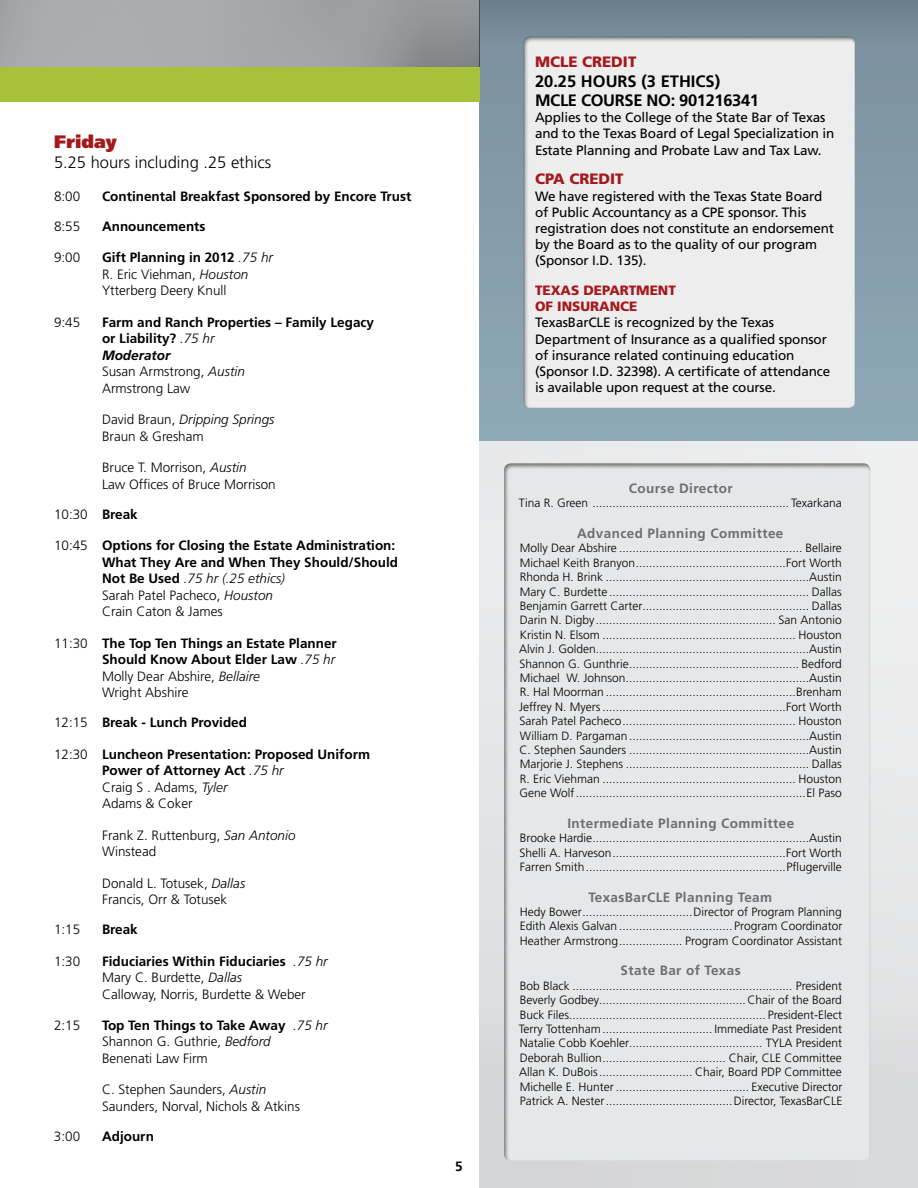
<style>
.page{position:relative;width:918px;height:1188px;background:#fff}
.page>*{position:absolute;margin:0;border:0;box-sizing:border-box;transform-origin:0 0}
.t1{font:900 18px "Frutiger LT Std";color:#a5181c}
.t2{font:700 16.5px/19.5px "Frutiger LT Std";letter-spacing:-.02em;color:#000}
.t3{font:300 16.5px "Frutiger LT Std";color:#000}
.t4{font:900 15px "Frutiger LT Std";color:#a5181c}
.t5{font:700 13.5px/16.5px "Frutiger LT Std";color:#000}
.t6{font:13.5px/16.2px "Frutiger LT Std";letter-spacing:-.01em;color:#000}
.t7{font:300 13.5px/16.5px "Frutiger LT Std";color:#000}
.t8{font:700 13.5px "Frutiger LT Std";letter-spacing:.03em;color:#6d6e71}
.t9{font:900 13.5px/16.2px "Frutiger LT Std";color:#a5181c}
.t10{font:300 12px/14.4px "Frutiger LT Std";color:#000;text-align:justify}
.s1{font-weight:700}
.s2{font-style:italic}
.s3{font-weight:300;font-style:italic}
.s4{font-weight:300}
</style>
<div class="page">
<div style="left:480px;top:0;width:438px;height:441px;background:linear-gradient(to bottom,#768c99,#91abb8)"></div>
<div style="left:522px;top:35px;width:334px;height:374px;background:#ededee"></div>
<hr style="left:478px;top:440px;width:440px;height:4px;background:#8fa9b6">
<div style="left:478px;top:441px;width:440px;height:747px;background:#000;opacity:.3"></div>
<div style="left:502px;top:463px;width:369px;height:700px;background:#e6e7e8"></div>
<img style="left:0;top:0;width:480px;height:67px">
<div style="left:0;top:67px;width:479px;height:35px;background:#a7c239"></div>
<h1 class="t1" style="left:54px;top:131px;width:64px">Friday</h1>
<h2 class="t3" style="left:54px;top:153px;width:219px">5.25 hours including .25 ethics</h2>
<p class="t7" style="left:54px;top:188px;width:28px">8:00</p>
<p class="t5" style="left:102px;top:188px;width:311px">Continental Breakfast Sponsored by Encore Trust</p>
<p class="t7" style="left:54px;top:218px;width:28px">8:55</p>
<p class="t5" style="left:102px;top:218px;width:105px">Announcements</p>
<p class="t7" style="left:54px;top:249px;width:28px">9:00</p>
<p class="t7" style="left:102px;top:249px;width:173px"><span class="s1">Gift Planning in 2012</span> <span class="s2">.75 hr<br></span>R. Eric Viehman, <span class="s2">Houston<br></span>Ytterberg Deery Knull</p>
<p class="t7" style="left:54px;top:314px;width:28px">9:45</p>
<p class="t5" style="left:102px;top:314px;width:274px">Farm and Ranch Properties – Family Legacy or Liability? <span class="s3">.75 hr<br></span><span class="s2">Moderator<br></span><span class="s4">Susan Armstrong,</span> <span class="s3">Austin<br></span><span class="s4">Armstrong Law</span></p>
<p class="t7" style="left:102px;top:411px;width:174px">David Braun, <span class="s2">Dripping Springs<br></span>Braun &amp; Gresham</p>
<p class="t7" style="left:102px;top:459px;width:175px">Bruce T. Morrison, <span class="s2">Austin<br></span>Law Offices of Bruce Morrison</p>
<p class="t7" style="left:54px;top:506px;width:85px">10:30 <span class="s1">Break</span></p>
<p class="t5" style="left:102px;top:537px;width:298px;text-indent:-48px"><span class="s4">10:45</span> Options for Closing the Estate Administration:<br>What They Are and When They Should/Should Not Be Used <span class="s3">.75 hr (.25 ethics)<br></span><span class="s4">Sarah Patel Pacheco,</span> <span class="s3">Houston<br></span><span class="s4">Crain Caton &amp; James</span></p>
<p class="t5" style="left:102px;top:635px;width:236px;text-indent:-48px"><span class="s4">11:30</span> The Top Ten Things an Estate Planner<br>Should Know About Elder Law <span class="s3">.75 hr<br></span><span class="s4">Molly Dear Abshire,</span> <span class="s3">Bellaire<br></span><span class="s4">Wright Abshire</span></p>
<p class="t5" style="left:54px;top:714px;width:195px"><span class="s4">12:15</span> Break - Lunch Provided</p>
<p class="t5" style="left:102px;top:746px;width:270px;text-indent:-48px"><span class="s4">12:30</span> Luncheon Presentation: Proposed Uniform<br>Power of Attorney Act <span class="s3">.75 hr<br></span><span class="s4">Craig S . Adams,</span> <span class="s3">Tyler<br></span><span class="s4">Adams &amp; Coker</span></p>
<p class="t7" style="left:102px;top:827px;width:195px">Frank Z. Ruttenburg, <span class="s2">San Antonio<br></span>Winstead</p>
<p class="t7" style="left:102px;top:875px;width:145px">Donald L. Totusek, <span class="s2">Dallas<br></span>Francis, Orr &amp; Totusek</p>
<p class="t7" style="left:54px;top:921px;width:28px">1:15</p>
<p class="t5" style="left:102px;top:921px;width:37px">Break</p>
<p class="t7" style="left:54px;top:953px;width:28px">1:30</p>
<p class="t7" style="left:102px;top:953px;width:227px"><span class="s1">Fiduciaries Within Fiduciaries</span> <span class="s2">.75 hr<br></span>Mary C. Burdette, <span class="s2">Dallas<br></span>Calloway, Norris, Burdette &amp; Weber</p>
<p class="t7" style="left:54px;top:1017px;width:28px">2:15</p>
<p class="t7" style="left:102px;top:1017px;width:227px"><span class="s1">Top Ten Things to Take Away</span> <span class="s2">.75 hr<br></span>Shannon G. Guthrie, <span class="s2">Bedford<br></span>Benenati Law Firm</p>
<p class="t7" style="left:102px;top:1082px;width:200px">C. Stephen Saunders, <span class="s2">Austin<br></span>Saunders, Norval, Nichols &amp; Atkins</p>
<p class="t7" style="left:54px;top:1128px;width:28px">3:00</p>
<p class="t5" style="left:102px;top:1128px;width:53px">Adjourn</p>
<p class="t5" style="left:455px;top:1158px;width:9px">5</p>
<p class="t4" style="left:535px;top:53px;width:103px">MCLE CREDIT</p>
<h2 class="t2" style="left:535px;top:71px;width:226px">20.25 HOURS (3 ETHICS)<br>MCLE COURSE NO: 901216341</h2>
<p class="t6" style="left:535px;top:110px;width:301px">Applies to the College of the State Bar of Texas and to the Texas Board of Legal Specialization in<br>Estate Planning and Probate Law and Tax Law.</p>
<p class="t4" style="left:535px;top:170px;width:54px">CPA CREDIT</p>
<p class="t6" style="left:535px;top:188px;width:301px">We have registered with the Texas State Board of Public Accountancy as a CPE sponsor. This registration does not constitute an endorsement by the Board as to the quality of our program (Sponsor I.D. 135).</p>
<p class="t9" style="left:535px;top:282px;width:69px">TEXAS DEPARTMENT<br>OF INSURANCE</p>
<p class="t6" style="left:535px;top:315px;width:297px">TexasBarCLE is recognized by the Texas Department of Insurance as a qualified sponsor of insurance related continuing education (Sponsor I.D. 32398). A certificate of attendance is available upon request at the course.</p>
<p class="t8" style="left:629px;top:480px;width:105px">Course Director</p>
<p class="t10" style="left:519px;top:496px;width:324px">Tina R. Green ........................................................... Texarkana</p>
<p class="t8" style="left:577px;top:525px;width:208px">Advanced Planning Committee</p>
<p class="t10" style="left:519px;top:541px;width:324px">Molly Dear Abshire ....................................................... Bellaire Michael Keith Branyon.............................................Fort Worth Rhonda H. Brink .............................................................Austin Mary C. Burdette ............................................................ Dallas Benjamin Garrett Carter.................................................. Dallas Darin N. Digby...................................................... San Antonio Kristin N. Elsom .......................................................... Houston Alvin J. Golden................................................................Austin Shannon G. Gunthrie................................................... Bedford Michael W. Johnson.......................................................Austin R. Hal Moorman .........................................................Brenham Jeffrey N. Myers .......................................................Fort Worth Sarah Patel Pacheco.................................................... Houston William D. Pargaman ......................................................Austin C. Stephen Saunders ......................................................Austin Marjorie J. Stephens ....................................................... Dallas R. Eric Viehman .......................................................... Houston Gene Wolf.....................................................................El Paso</p>
<p class="t8" style="left:568px;top:815px;width:228px">Intermediate Planning Committee</p>
<p class="t10" style="left:519px;top:831px;width:324px">Brooke Hardie.................................................................Austin Shelli A. Harveson....................................................Fort Worth Farren Smith............................................................Pflugerville</p>
<p class="t8" style="left:588px;top:889px;width:185px">TexasBarCLE Planning Team</p>
<p class="t10" style="left:520px;top:905px;width:324px">Hedy Bower.................................Director of Program Planning Edith Alexis Galvan .................................. Program Coordinator Heather Armstrong................... Program Coordinator Assistant</p>
<p class="t8" style="left:621px;top:963px;width:122px">State Bar of Texas</p>
<p class="t10" style="left:519px;top:979px;width:325px">Bob Black .................................................................. President Beverly Godbey............................................Chair of the Board Buck Files........................................................... President-Elect Terry Tottenham................................. Immediate Past President Natalie Cobb Koehler........................................ TYLA President Deborah Bullion..................................... Chair, CLE Committee Allan K. DuBois............................ Chair, Board PDP Committee Michelle E. Hunter ........................................ Executive Director Patrick A. Nester......................................Director, TexasBarCLE</p>
</div>
